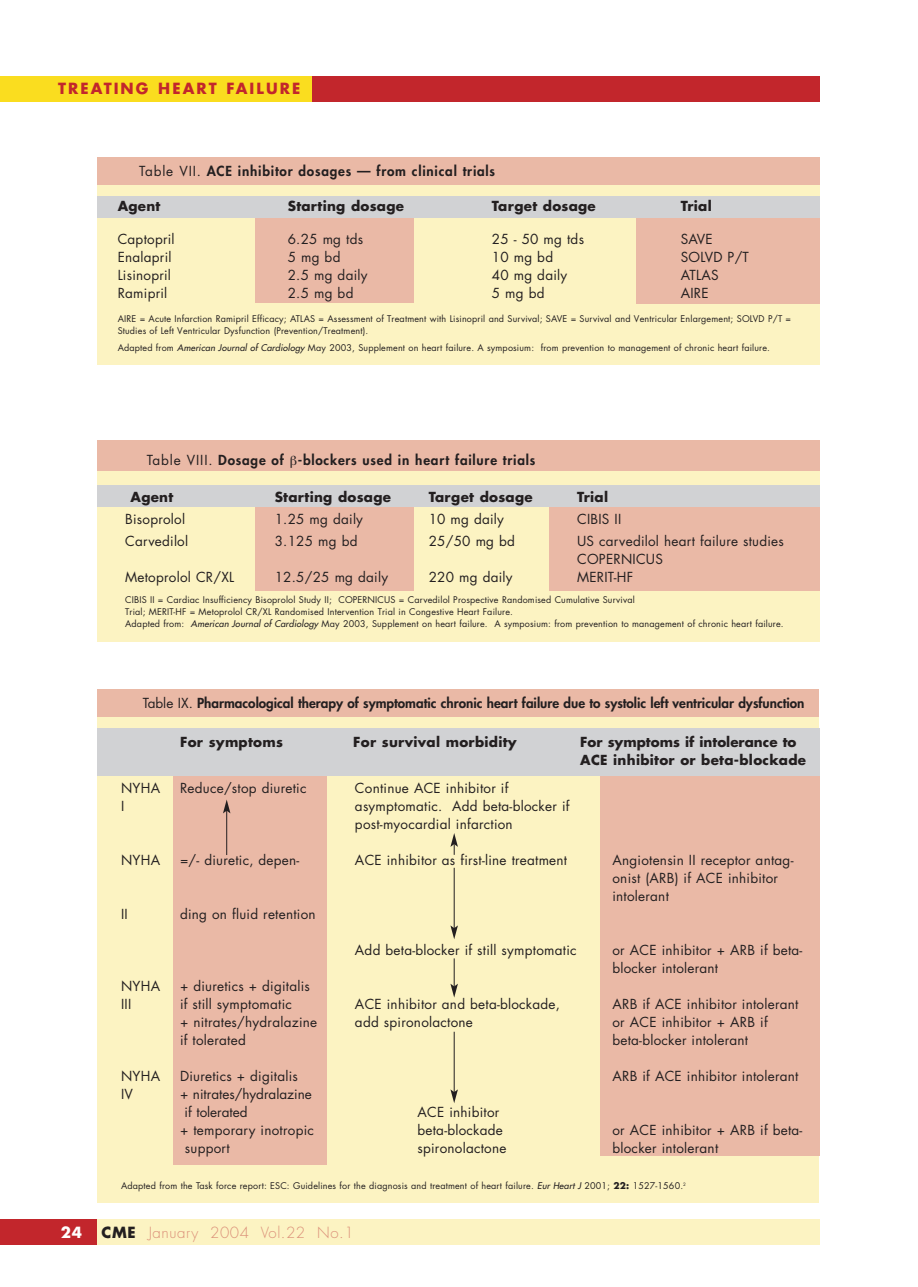
<style>
.page{position:relative;width:918px;height:1287px;background:#fff}
.page>*{position:absolute;margin:0;border:0;box-sizing:border-box;transform-origin:0 0}
.t1{font:300 15px "Futura";letter-spacing:.035em;color:#db9079}
.t2{font:700 15px "Futura";letter-spacing:.135em;color:#c2262c}
.t3{font:700 15px "Futura";color:#fff}
.t4{font:13.5px/18px "Futura";letter-spacing:.02em;color:#231f20}
.t5{font:700 13.5px/18px "Futura";letter-spacing:.02em;color:#231f20}
.t6{font:800 13.5px "Futura";color:#231f20}
.t7{font:800 13.5px "Futura";letter-spacing:.06em;color:#231f20}
.t8{font:13.5px/18px "Futura";color:#231f20}
.t9{font:9px/12px "Futura";letter-spacing:.02em;color:#231f20}
.s1{font-weight:400}
.s2{font-style:italic}
.s3{font-weight:700}
.s4{font-weight:700;color:#231f20}
</style>
<div class="page">
<div style="left:10px;top:1220px;width:810px;height:25px;background:#fcf3c2"></div>
<div style="left:0;top:1220px;width:97px;height:25px;background:#c2262c"></div>
<div style="left:0;top:76px;width:820px;height:25px;background:#c2262c"></div>
<div style="left:0;top:76px;width:312px;height:25px;background:#fadd1f"></div>
<div style="left:97px;top:157px;width:723px;height:208px;background:#fcf3c2"></div>
<div style="left:255px;top:210px;width:159px;height:93px;background:#eab9a6"></div>
<div style="left:636px;top:218px;width:184px;height:85px;background:#eab9a6"></div>
<div style="left:97px;top:196px;width:723px;height:22px;background:#d1d2d4"></div>
<div style="left:97px;top:157px;width:723px;height:27px;background:#eab9a6"></div>
<div style="left:97px;top:445px;width:723px;height:197px;background:#fcf3c2"></div>
<div style="left:550px;top:506px;width:270px;height:85px;background:#eab9a6"></div>
<div style="left:97px;top:440px;width:723px;height:31px;background:#eab9a6"></div>
<div style="left:255px;top:497px;width:159px;height:94px;background:#eab9a6"></div>
<div style="left:97px;top:486px;width:723px;height:21px;background:#d1d2d4"></div>
<div style="left:97px;top:689px;width:722px;height:514px;background:#fcf3c2"></div>
<div style="left:173px;top:743px;width:154px;height:421px;background:#eab9a6"></div>
<div style="left:601px;top:775px;width:219px;height:381px;background:#eab9a6"></div>
<div style="left:97px;top:728px;width:723px;height:47px;background:#d1d2d4"></div>
<div style="left:97px;top:689px;width:722px;height:27px;background:#eab9a6"></div>
<hr style="left:226px;top:811px;width:1px;height:44px;background:#231f20">
<svg style="left:223px;top:800px;width:7px;height:13px"></svg>
<svg style="left:450px;top:833px;width:8px;height:22px"></svg>
<hr style="left:454px;top:868px;width:1px;height:60px;background:#231f20">
<svg style="left:450px;top:925px;width:8px;height:14px"></svg>
<hr style="left:454px;top:1032px;width:1px;height:60px;background:#231f20">
<svg style="left:450px;top:1089px;width:8px;height:14px"></svg>
<svg style="left:450px;top:958px;width:8px;height:40px"></svg>
<p class="t2" style="left:58px;top:82px;width:244px">TREATING HEART FAILURE</p>
<p class="t7" style="left:139px;top:165px;width:357px"><span class="s1">Table VII.</span> ACE inhibitor dosages — from clinical trials</p>
<p class="t5" style="left:118px;top:198px;width:44px">Agent</p>
<p class="t5" style="left:288px;top:198px;width:118px">Starting dosage</p>
<p class="t5" style="left:492px;top:198px;width:106px">Target dosage</p>
<p class="t5" style="left:681px;top:198px;width:33px">Trial</p>
<p class="t4" style="left:118px;top:231px;width:58px">Captopril</p>
<p class="t4" style="left:288px;top:231px;width:77px">6.25 mg tds</p>
<p class="t4" style="left:492px;top:231px;width:94px">25 - 50 mg tds</p>
<p class="t4" style="left:681px;top:231px;width:34px">SAVE</p>
<p class="t4" style="left:118px;top:249px;width:55px">Enalapril</p>
<p class="t4" style="left:288px;top:249px;width:54px">5 mg bd</p>
<p class="t4" style="left:492px;top:249px;width:63px">10 mg bd</p>
<p class="t4" style="left:681px;top:249px;width:70px">SOLVD P/T</p>
<p class="t4" style="left:118px;top:267px;width:55px">Lisinopril</p>
<p class="t4" style="left:288px;top:267px;width:81px">2.5 mg daily</p>
<p class="t4" style="left:492px;top:267px;width:77px">40 mg daily</p>
<p class="t4" style="left:681px;top:267px;width:39px">ATLAS</p>
<p class="t4" style="left:118px;top:285px;width:51px">Ramipril</p>
<p class="t4" style="left:288px;top:285px;width:67px">2.5 mg bd</p>
<p class="t4" style="left:492px;top:285px;width:54px">5 mg bd</p>
<p class="t4" style="left:681px;top:285px;width:29px">AIRE</p>
<p class="t9" style="left:118px;top:314px;width:675px">AIRE = Acute Infarction Ramipril Efficacy; ATLAS = Assessment of Treatment with Lisinopril and Survival; SAVE = Survival and Ventricular Enlargement; SOLVD P/T =<br>Studies of Left Ventricular Dysfunction (Prevention/Treatment).</p>
<p class="t9" style="left:118px;top:342px;width:654px">Adapted from <span class="s2">American Journal of Cardiology</span> May 2003, Supplement on heart failure. A symposium: from prevention to management of chronic heart failure.</p>
<p class="t7" style="left:147px;top:453px;width:390px"><span class="s1">Table VIII.</span> Dosage of -blockers used in heart failure trials</p>
<p class="t5" style="left:131px;top:489px;width:44px">Agent</p>
<p class="t5" style="left:275px;top:489px;width:118px">Starting dosage</p>
<p class="t5" style="left:429px;top:489px;width:106px">Target dosage</p>
<p class="t5" style="left:577px;top:489px;width:33px">Trial</p>
<p class="t4" style="left:125px;top:511px;width:62px">Bisoprolol</p>
<p class="t4" style="left:275px;top:511px;width:90px">1.25 mg daily</p>
<p class="t4" style="left:429px;top:511px;width:77px">10 mg daily</p>
<p class="t4" style="left:577px;top:511px;width:46px">CIBIS II</p>
<p class="t4" style="left:125px;top:534px;width:65px">Carvedilol</p>
<p class="t4" style="left:275px;top:534px;width:84px">3.125 mg bd</p>
<p class="t4" style="left:429px;top:534px;width:88px">25/50 mg bd</p>
<p class="t4" style="left:577px;top:534px;width:208px">US carvedilol heart failure studies<br>COPERNICUS</p>
<p class="t4" style="left:125px;top:570px;width:111px">Metoprolol CR/XL</p>
<p class="t4" style="left:275px;top:570px;width:115px">12.5/25 mg daily</p>
<p class="t4" style="left:429px;top:570px;width:85px">220 mg daily</p>
<p class="t4" style="left:577px;top:570px;width:58px">MERIT-HF</p>
<p class="t9" style="left:125px;top:594px;width:660px">CIBIS II = Cardiac Insufficiency Bisoprolol Study II; COPERNICUS = Carvedilol Prospective Randomised Cumulative Survival<br>Trial; MERIT-HF = Metoprolol CR/XL Randomised Intervention Trial in Congestive Heart Failure.<br>Adapted from: <span class="s2">American Journal of Cardiology</span> May 2003, Supplement on heart failure. A symposium: from prevention to management of chronic heart failure.</p>
<p class="t6" style="left:143px;top:696px;width:663px"><span class="s1">Table IX.</span> Pharmacological therapy of symptomatic chronic heart failure due to systolic left ventricular dysfunction</p>
<p class="t5" style="left:180px;top:734px;width:104px">For symptoms</p>
<p class="t5" style="left:353px;top:734px;width:165px">For survival morbidity</p>
<p class="t5" style="left:580px;top:734px;width:227px">For symptoms if intolerance to<br>ACE inhibitor or beta-blockade</p>
<p class="t4" style="left:121px;top:780px;width:41px">NYHA</p>
<p class="t4" style="left:180px;top:780px;width:128px">Reduce/stop diuretic</p>
<p class="t4" style="left:355px;top:780px;width:155px">Continue ACE inhibitor if</p>
<p class="t4" style="left:121px;top:798px;width:5px">I</p>
<p class="t4" style="left:355px;top:798px;width:216px">asymptomatic. Add beta-blocker if post-myocardial infarction</p>
<p class="t4" style="left:121px;top:852px;width:41px">NYHA</p>
<p class="t4" style="left:180px;top:852px;width:121px">=/- diuretic, depen-</p>
<p class="t4" style="left:355px;top:852px;width:214px">ACE inhibitor as first-line treatment</p>
<p class="t4" style="left:612px;top:852px;width:183px">Angiotensin II receptor antag&shy;onist (ARB) if ACE inhibitor intolerant</p>
<p class="t4" style="left:121px;top:906px;width:8px">II</p>
<p class="t4" style="left:180px;top:906px;width:137px">ding on fluid retention</p>
<p class="t4" style="left:355px;top:942px;width:223px">Add beta-blocker if still symptomatic</p>
<p class="t4" style="left:612px;top:942px;width:191px">or ACE inhibitor + ARB if beta&shy;blocker intolerant</p>
<p class="t4" style="left:121px;top:978px;width:41px">NYHA</p>
<p class="t4" style="left:180px;top:978px;width:131px">+ diuretics + digitalis</p>
<p class="t4" style="left:121px;top:996px;width:12px">III</p>
<p class="t4" style="left:180px;top:996px;width:113px">if still symptomatic</p>
<p class="t4" style="left:355px;top:996px;width:207px">ACE inhibitor and beta-blockade,</p>
<p class="t4" style="left:612px;top:996px;width:187px">ARB if ACE inhibitor intolerant</p>
<p class="t4" style="left:180px;top:1014px;width:139px">+ nitrates/hydralazine</p>
<p class="t4" style="left:355px;top:1014px;width:119px">add spironolactone</p>
<p class="t4" style="left:612px;top:1014px;width:157px">or ACE inhibitor + ARB if</p>
<p class="t4" style="left:180px;top:1032px;width:67px">if tolerated</p>
<p class="t4" style="left:612px;top:1032px;width:137px">beta-blocker intolerant</p>
<p class="t4" style="left:121px;top:1068px;width:41px">NYHA</p>
<p class="t4" style="left:180px;top:1068px;width:119px">Diuretics + digitalis</p>
<p class="t4" style="left:612px;top:1068px;width:187px">ARB if ACE inhibitor intolerant</p>
<p class="t4" style="left:121px;top:1086px;width:13px">IV</p>
<p class="t8" style="left:185px;top:1086px;width:129px;text-indent:-5px">+ nitrates/hydralazine if tolerated</p>
<p class="t4" style="left:418px;top:1104px;width:83px">ACE inhibitor</p>
<p class="t4" style="left:180px;top:1122px;width:135px">+ temporary inotropic</p>
<p class="t4" style="left:418px;top:1122px;width:87px">beta-blockade</p>
<p class="t4" style="left:612px;top:1122px;width:191px">or ACE inhibitor + ARB if beta-</p>
<p class="t4" style="left:185px;top:1140px;width:46px">support</p>
<p class="t4" style="left:418px;top:1140px;width:91px">spironolactone</p>
<p class="t4" style="left:612px;top:1140px;width:107px">blocker intolerant</p>
<p class="t9" style="left:121px;top:1181px;width:566px">Adapted from the Task force report: ESC: Guidelines for the diagnosis and treatment of heart failure. <span class="s2">Eur Heart J</span> 2001; <span class="s3">22:</span> 1527-1560.<sup>2</sup></p>
<p class="t3" style="left:61px;top:1226px;width:23px">24</p>
<p class="t1" style="left:102px;top:1226px;width:254px"><span class="s4">CME</span> January 2004 Vol.22 No.1</p>
</div>
